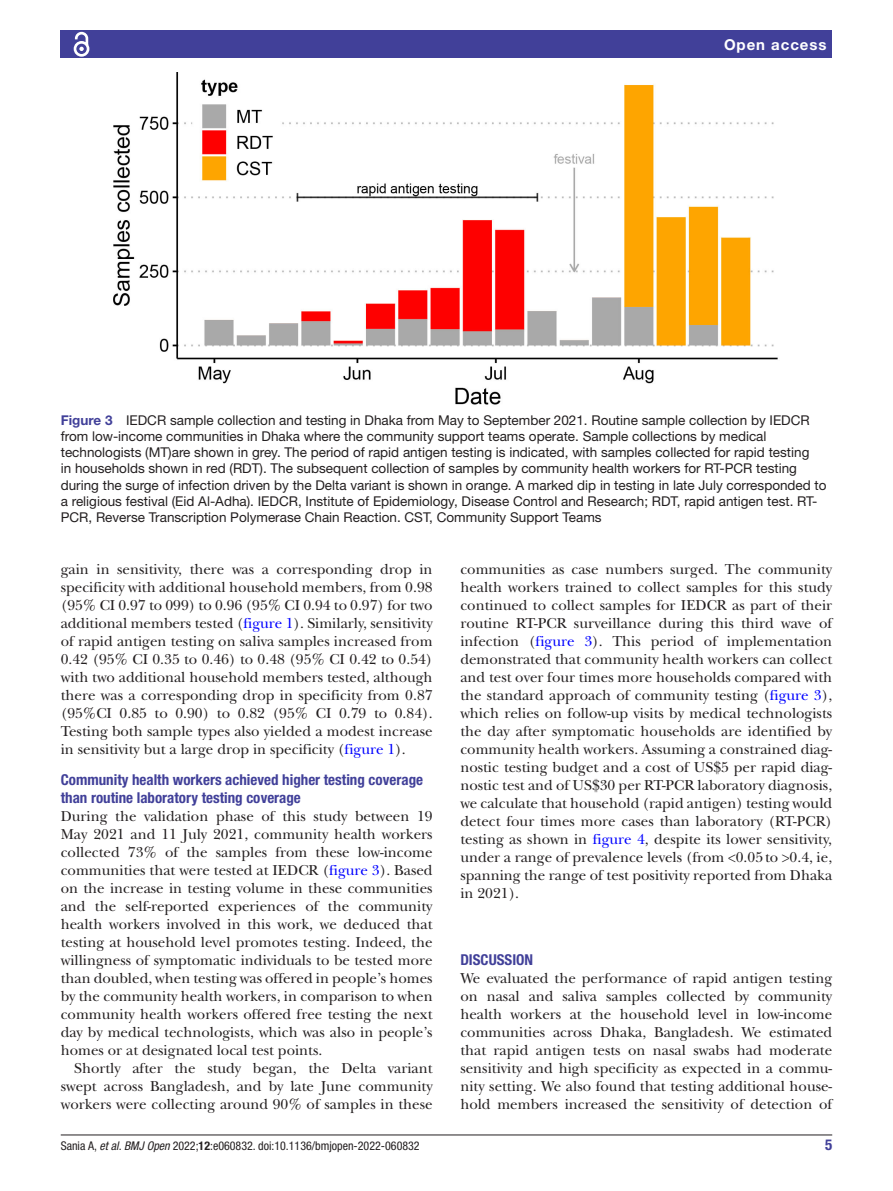
<style>
.page{position:relative;width:893px;height:1191px;background:#fff}
.page>*{position:absolute;margin:0;border:0;box-sizing:border-box;transform-origin:0 0}
.t1{font:15px/18px "New Baskerville";color:#231f20;text-align:justify}
.t2{font:700 condensed 15px/18px "Helvetica Neue LT Std";color:#414099}
.t3{font:700 15px "Helvetica Neue LT Std";letter-spacing:.065em;color:#fff}
.t4{font:13.5px/16.2px "Helvetica Neue LT Std";color:#231f20}
.t5{font:condensed 12px "Helvetica Neue LT Std";color:#231f20}
.s1{font-weight:700;color:#414099}
.s2{color:#00f}
.s3{font-style:italic}
.s4{font-weight:700}
</style>
<div class="page">
<hr style="left:61px;top:1134px;width:771px;height:1px;background:#231f20">
<div style="left:61px;top:31px;width:771px;height:27px;background:#414099"></div>
<svg style="left:73px;top:31px;width:17px;height:26px"></svg>
<img style="left:114px;top:73px;width:664px;height:332px">
<p class="t3" style="left:724px;top:35px;width:104px">Open access</p>
<p class="t4" style="left:61px;top:411px;width:767px"><span class="s1">Figure 3</span> IEDCR sample collection and testing in Dhaka from May to September 2021. Routine sample collection by IEDCR from low-income communities in Dhaka where the community support teams operate. Sample collections by medical technologists (MT)are shown in grey. The period of rapid antigen testing is indicated, with samples collected for rapid testing<br>in households shown in red (RDT). The subsequent collection of samples by community health workers for RT-PCR testing during the surge of infection driven by the Delta variant is shown in orange. A marked dip in testing in late July corresponded to a religious festival (Eid Al-Adha). IEDCR, Institute of Epidemiology, Disease Control and Research; RDT, rapid antigen test. RT-PCR, Reverse Transcription Polymerase Chain Reaction. CST, Community Support Teams</p>
<p class="t1" style="left:61px;top:560px;width:373px">gain in sensitivity, there was a corresponding drop in specificity with additional household members, from 0.98 (95% CI 0.97 to 099) to 0.96 (95% CI 0.94 to 0.97) for two additional members tested (<span class="s2">figure 1</span>). Similarly, sensitivity of rapid antigen testing on saliva samples increased from 0.42 (95% CI 0.35 to 0.46) to 0.48 (95% CI 0.42 to 0.54) with two additional household members tested, although there was a corresponding drop in specificity from 0.87 (95%CI 0.85 to 0.90) to 0.82 (95% CI 0.79 to 0.84).<br>Testing both sample types also yielded a modest increase in sensitivity but a large drop in specificity (<span class="s2">figure 1</span>).</p>
<p class="t2" style="left:61px;top:770px;width:364px">Community health workers achieved higher testing coverage than routine laboratory testing coverage</p>
<p class="t1" style="left:61px;top:807px;width:373px">During the validation phase of this study between 19<br>May 2021 and 11 July 2021, community health workers collected 73% of the samples from these low-income communities that were tested at IEDCR (<span class="s2">figure 3</span>). Based on the increase in testing volume in these communities and the self-reported experiences of the community health workers involved in this work, we deduced that testing at household level promotes testing. Indeed, the willingness of symptomatic individuals to be tested more than doubled, when testing was offered in people’s homes by the community health workers, in comparison to when community health workers offered free testing the next day by medical technologists, which was also in people’s homes or at designated local test points.</p>
<p class="t1" style="left:61px;top:1059px;width:373px;text-indent:14px">Shortly after the study began, the Delta variant swept across Bangladesh, and by late June community workers were collecting around 90% of samples in these</p>
<p class="t1" style="left:460px;top:560px;width:373px">communities as case numbers surged. The community health workers trained to collect samples for this study continued to collect samples for IEDCR as part of their routine RT-PCR surveillance during this third wave of infection (<span class="s2">figure 3</span>). This period of implementation demonstrated that community health workers can collect and test over four times more households compared with the standard approach of community testing (<span class="s2">figure 3</span>), which relies on follow-up visits by medical technologists the day after symptomatic households are identified by community health workers. Assuming a constrained diag&shy;nostic testing budget and a cost of US$5 per rapid diag&shy;nostic test and of US$30 per RT-PCR laboratory diagnosis, we calculate that household (rapid antigen) testing would detect four times more cases than laboratory (RT-PCR) testing as shown in <span class="s2">figure 4</span>, despite its lower sensitivity, under a range of prevalence levels (from &lt;0.05to &gt;0.4, ie, spanning the range of test positivity reported from Dhaka in 2021).</p>
<p class="t2" style="left:460px;top:950px;width:74px">DISCUSSION</p>
<p class="t1" style="left:460px;top:969px;width:373px">We evaluated the performance of rapid antigen testing on nasal and saliva samples collected by community health workers at the household level in low-income communities across Dhaka, Bangladesh. We estimated that rapid antigen tests on nasal swabs had moderate sensitivity and high specificity as expected in a commu&shy;nity setting. We also found that testing additional house&shy;hold members increased the sensitivity of detection of</p>
<p class="t5" style="left:61px;top:1138px;width:360px">Sania A, <span class="s3">et al</span>. <span class="s3">BMJ Open</span> 2022;<span class="s4">12</span>:e060832. doi:10.1136/bmjopen-2022-060832</p>
<p class="t2" style="left:825px;top:1135px;width:9px">5</p>
</div>
